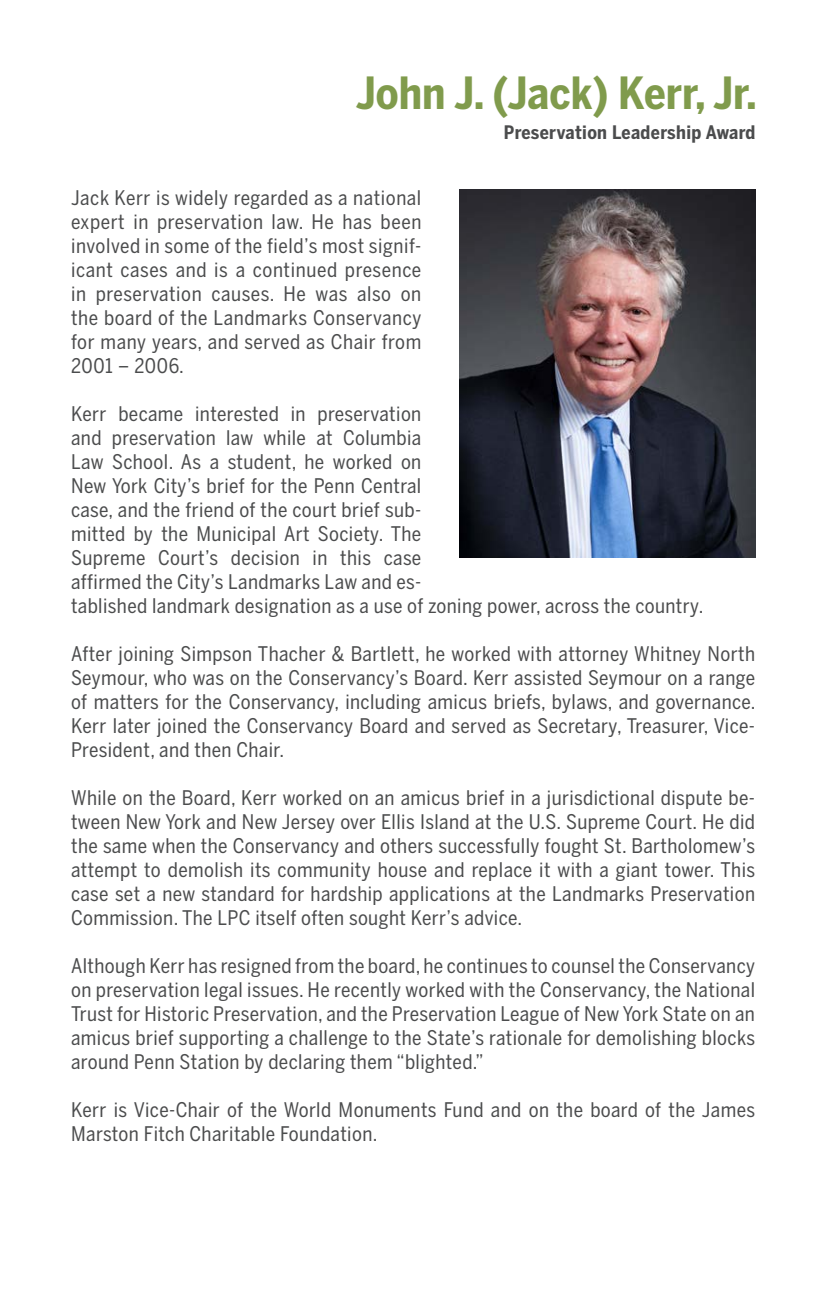
<style>
.page{position:relative;width:828px;height:1296px;background:#fff}
.page>*{position:absolute;margin:0;border:0;box-sizing:border-box;transform-origin:0 0}
.t1{font:700 44px "Benton Sans Cond";color:#809b4c}
.t2{font:20px/24px "Benton Sans Cond";letter-spacing:.02em;color:#4b4c4d;text-align:justify}
.t3{font:700 18.4px "Benton Sans Cond";letter-spacing:.02em;color:#4b4c4d}
</style>
<div class="page">
<img style="left:459px;top:189px;width:297px;height:369px">
<p class="t1" style="left:356px;top:67px;width:403px">John J. (Jack) Kerr, Jr.</p>
<p class="t3" style="left:504px;top:121px;width:253px">Preservation Leadership Award</p>
<p class="t2" style="left:71px;top:186px;width:352px">Jack Kerr is widely regarded as a national expert in preservation law. He has been involved in some of the field’s most signif&shy;icant cases and is a continued presence in preservation causes. He was also on the board of the Landmarks Conservancy for many years, and served as Chair from 2001 – 2006.</p>
<p class="t2" style="left:71px;top:402px;width:634px;text-align:left">Kerr became interested in preservation<br>and preservation law while at Columbia<br>Law School. As a student, he worked on<br>New York City’s brief for the Penn Central<br>case, and the friend of the court brief sub-<br>mitted by the Municipal Art Society. The<br>Supreme Court’s decision in this case<br>affirmed the City’s Landmarks Law and es-<br>tablished landmark designation as a use of zoning power, across the country.</p>
<p class="t2" style="left:71px;top:642px;width:686px">After joining Simpson Thacher &amp; Bartlett, he worked with attorney Whitney North Seymour, who was on the Conservancy’s Board. Kerr assisted Seymour on a range of matters for the Conservancy, including amicus briefs, bylaws, and governance.<br>Kerr later joined the Conservancy Board and served as Secretary, Treasurer, Vice-President, and then Chair.</p>
<p class="t2" style="left:71px;top:786px;width:686px">While on the Board, Kerr worked on an amicus brief in a jurisdictional dispute be&shy;tween New York and New Jersey over Ellis Island at the U.S. Supreme Court. He did the same when the Conservancy and others successfully fought St. Bartholomew’s attempt to demolish its community house and replace it with a giant tower. This case set a new standard for hardship applications at the Landmarks Preservation Commission. The LPC itself often sought Kerr’s advice.</p>
<p class="t2" style="left:71px;top:954px;width:686px">Although Kerr has resigned from the board, he continues to counsel the Conservancy on preservation legal issues. He recently worked with the Conservancy, the National Trust for Historic Preservation, and the Preservation League of New York State on an amicus brief supporting a challenge to the State’s rationale for demolishing blocks around Penn Station by declaring them “blighted.”</p>
<p class="t2" style="left:71px;top:1098px;width:685px">Kerr is Vice-Chair of the World Monuments Fund and on the board of the James<br>Marston Fitch Charitable Foundation.</p>
</div>
